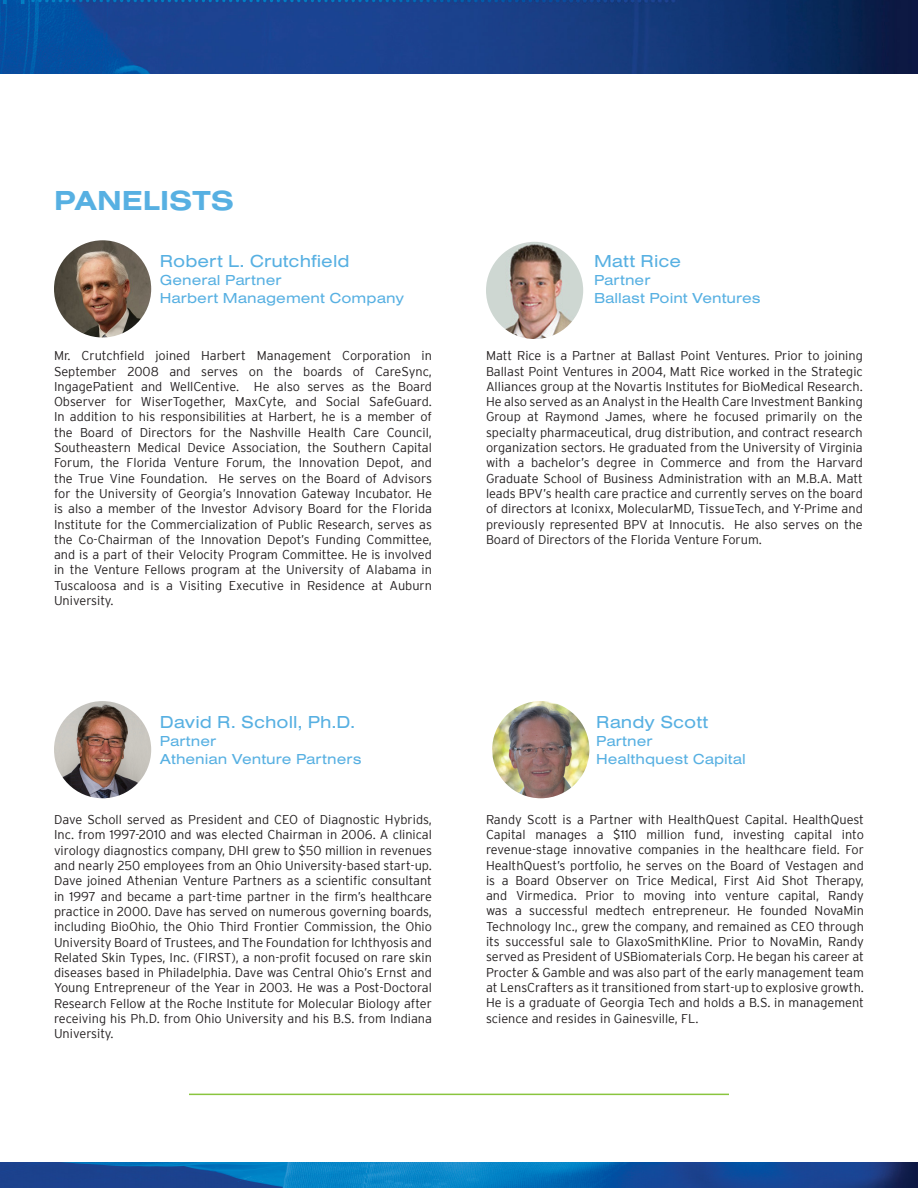
<style>
.page{position:relative;width:918px;height:1188px;background:#fff}
.page>*{position:absolute;margin:0;border:0;box-sizing:border-box;transform-origin:0 0}
.t1{font:700 28.5px "Nimbus San Ext";color:#57b0e2}
.t2{font:18px "Nimbus San Ext";color:#57b0e2}
.t3{font:15px "Nimbus San Ext";color:#57b0e2}
.t4{font:300 12.75px/15.3px "Interstate";color:#231f20;text-align:justify}
</style>
<div class="page">
<img style="left:0;top:0;width:918px;height:73px">
<img style="left:486px;top:242px;width:97px;height:97px;border-radius:49px">
<img style="left:54px;top:701px;width:97px;height:97px;border-radius:49px">
<img style="left:54px;top:240px;width:97px;height:98px;border-radius:49px">
<img style="left:492px;top:701px;width:97px;height:97px;border-radius:49px">
<img style="left:0;top:1163px;width:918px;height:25px">
<hr style="left:189px;top:1094px;width:540px;height:1px;background:#8ac53e">
<p class="t1" style="left:54px;top:185px;width:182px">PANELISTS</p>
<p class="t2" style="left:160px;top:251px;width:191px">Robert L. Crutchfield</p>
<p class="t3" style="left:160px;top:272px;width:123px">General Partner</p>
<p class="t3" style="left:160px;top:290px;width:246px">Harbert Management Company</p>
<p class="t2" style="left:594px;top:251px;width:89px">Matt Rice</p>
<p class="t3" style="left:594px;top:272px;width:58px">Partner</p>
<p class="t3" style="left:594px;top:290px;width:168px">Ballast Point Ventures</p>
<p class="t4" style="left:54px;top:348px;width:380px">Mr. Crutchfield joined Harbert Management Corporation in September 2008 and serves on the boards of CareSync, IngagePatient and WellCentive. He also serves as the Board Observer for WiserTogether, MaxCyte, and Social SafeGuard.<br>In addition to his responsibilities at Harbert, he is a member of the Board of Directors for the Nashville Health Care Council, Southeastern Medical Device Association, the Southern Capital Forum, the Florida Venture Forum, the Innovation Depot, and the True Vine Foundation. He serves on the Board of Advisors for the University of Georgia’s Innovation Gateway Incubator. He is also a member of the Investor Advisory Board for the Florida Institute for the Commercialization of Public Research, serves as the Co-Chairman of the Innovation Depot’s Funding Committee, and is a part of their Velocity Program Committee. He is involved in the Venture Fellows program at the University of Alabama in Tuscaloosa and is a Visiting Executive in Residence at Auburn University.</p>
<p class="t4" style="left:486px;top:348px;width:378px">Matt Rice is a Partner at Ballast Point Ventures. Prior to joining Ballast Point Ventures in 2004, Matt Rice worked in the Strategic Alliances group at the Novartis Institutes for BioMedical Research.<br>He also served as an Analyst in the Health Care Investment Banking Group at Raymond James, where he focused primarily on the specialty pharmaceutical, drug distribution, and contract research organization sectors. He graduated from the University of Virginia with a bachelor’s degree in Commerce and from the Harvard Graduate School of Business Administration with an M.B.A. Matt leads BPV’s health care practice and currently serves on the board of directors at Iconixx, MolecularMD, TissueTech, and Y-Prime and previously represented BPV at Innocutis. He also serves on the Board of Directors of the Florida Venture Forum.</p>
<p class="t2" style="left:160px;top:711px;width:197px">David R. Scholl, Ph.D.</p>
<p class="t3" style="left:160px;top:732px;width:58px">Partner</p>
<p class="t3" style="left:160px;top:750px;width:203px">Athenian Venture Partners</p>
<p class="t2" style="left:596px;top:711px;width:114px">Randy Scott</p>
<p class="t3" style="left:596px;top:732px;width:58px">Partner</p>
<p class="t3" style="left:596px;top:750px;width:151px">Healthquest Capital</p>
<p class="t4" style="left:54px;top:812px;width:380px">Dave Scholl served as President and CEO of Diagnostic Hybrids, Inc. from 1997-2010 and was elected Chairman in 2006. A clinical virology diagnostics company, DHI grew to $50 million in revenues and nearly 250 employees from an Ohio University-based start-up.<br>Dave joined Athenian Venture Partners as a scientific consultant in 1997 and became a part-time partner in the firm’s healthcare practice in 2000. Dave has served on numerous governing boards, including BioOhio, the Ohio Third Frontier Commission, the Ohio University Board of Trustees, and The Foundation for Ichthyosis and Related Skin Types, Inc. (FIRST), a non-profit focused on rare skin diseases based in Philadelphia. Dave was Central Ohio’s Ernst and Young Entrepreneur of the Year in 2003. He was a Post-Doctoral Research Fellow at the Roche Institute for Molecular Biology after receiving his Ph.D. from Ohio University and his B.S. from Indiana University.</p>
<p class="t4" style="left:486px;top:811px;width:380px">Randy Scott is a Partner with HealthQuest Capital. HealthQuest Capital manages a $110 million fund, investing capital into revenue-stage innovative companies in the healthcare field. For HealthQuest’s portfolio, he serves on the Board of Vestagen and is a Board Observer on Trice Medical, First Aid Shot Therapy, and Virmedica. Prior to moving into venture capital, Randy was a successful medtech entrepreneur. He founded NovaMin Technology Inc., grew the company, and remained as CEO through its successful sale to GlaxoSmithKline. Prior to NovaMin, Randy served as President of USBiomaterials Corp. He began his career at Procter &amp; Gamble and was also part of the early management team at LensCrafters as it transitioned from start-up to explosive growth.<br>He is a graduate of Georgia Tech and holds a B.S. in management science and resides in Gainesville, FL.</p>
</div>
